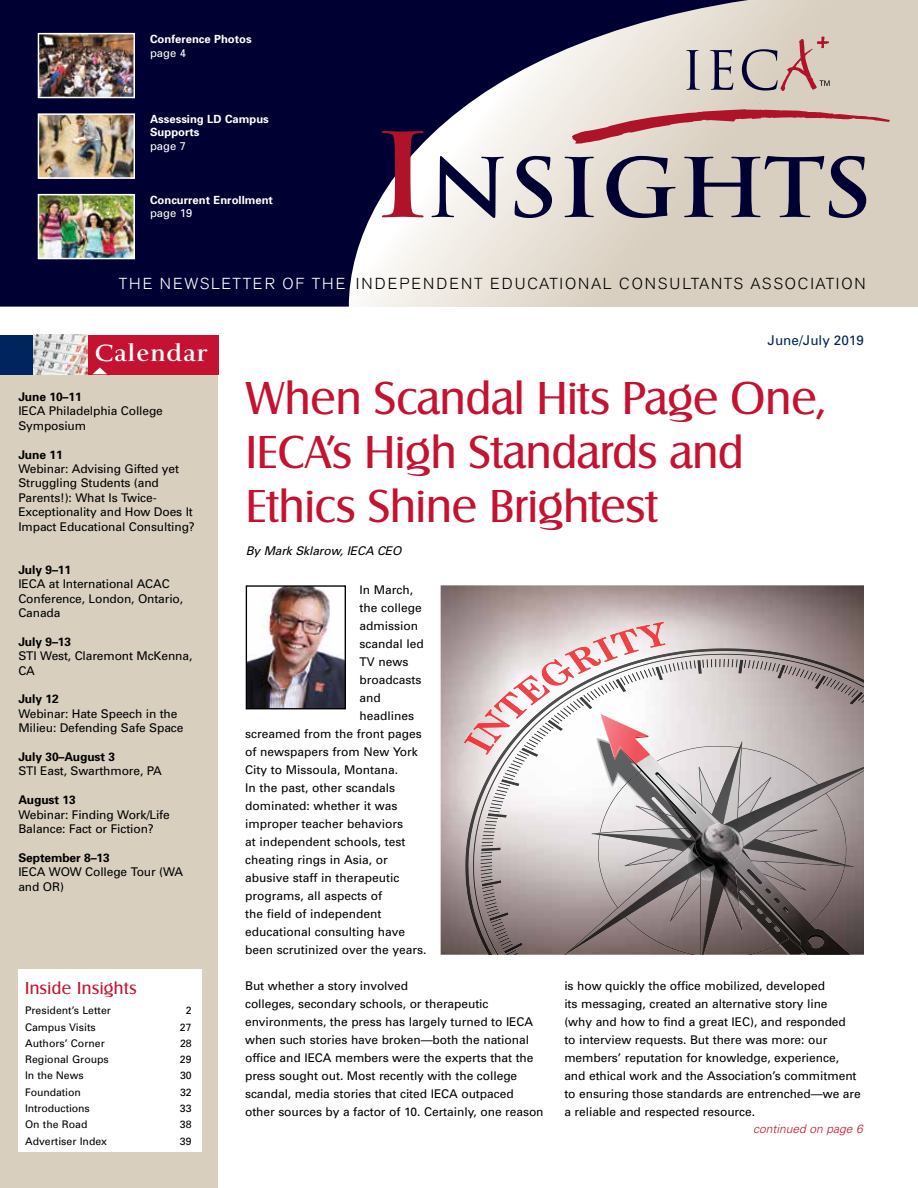
<style>
.page{position:relative;width:918px;height:1188px;background:#fff}
.page>*{position:absolute;margin:0;border:0;box-sizing:border-box;transform-origin:0 0}
.t1{font:700 89.25px "La Gioconda OS";letter-spacing:-.01em;color:#003;scale:1.1 1}
.t2{font:48px/54px "Salzburg RR";color:#c41230}
.t3{font:700 24.3px "La Gioconda OS";color:#fff;scale:1.1 1}
.t4{font:18px "Salzburg RR";letter-spacing:.025em;color:#c41230}
.t5{font:300 15.9px "Akzidenz Grotesk BE";letter-spacing:.12em;color:#000}
.t6{font:13.5px "Univers";color:#00245d}
.t7{font:12px/18px "Univers";letter-spacing:-.005em;color:#000}
.t8{font:700 12px "Univers";letter-spacing:-.01em;color:#000}
.t9{font:italic 12px "Univers";letter-spacing:-.01em;color:#000}
.t10{font:italic 300 12px "Univers";color:#c41230}
.t11{font:700 11.25px/13.5px "Univers";color:#fff}
.t12{font:11.25px "Univers";color:#fff}
.t13{font:10.5px "Univers";color:#000}
.s1{font-size:127.5px;color:#ae132a}
.s2{color:#fff}
</style>
<div class="page">
<svg style="left:0;top:0;width:918px;height:307px;background:#757184"></svg>
<svg style="left:686px;top:50px;width:14px;height:40px"></svg>
<svg style="left:710px;top:50px;width:23px;height:40px"></svg>
<svg style="left:742px;top:37px;width:88px;height:54px;background:#c6b0a9"></svg>
<svg style="left:572px;top:109px;width:318px;height:35px;background:#d2a7a3"></svg>
<img style="left:41px;top:116px;width:91px;height:60px">
<div style="left:38px;top:113px;width:97px;height:66px;border:2px solid #fff"></div>
<img style="left:41px;top:197px;width:91px;height:59px">
<div style="left:38px;top:194px;width:97px;height:65px;border:2px solid #fff"></div>
<img style="left:41px;top:36px;width:91px;height:59px">
<div style="left:38px;top:33px;width:97px;height:65px;border:2px solid #fff"></div>
<div style="left:0;top:339px;width:218px;height:849px;background:#d8cfbf"></div>
<div style="left:18px;top:969px;width:184px;height:183px;background:#fff"></div>
<div style="left:87px;top:335px;width:132px;height:39px;background:#c41230"></div>
<div style="left:0;top:335px;width:34px;height:39px;background:#00245d"></div>
<svg style="left:93px;top:367px;width:14px;height:7px"></svg>
<img style="left:34px;top:335px;width:53px;height:39px">
<img style="left:248px;top:587px;width:96px;height:120px">
<div style="left:246px;top:585px;width:100px;height:124px;border:1px solid #000"></div>
<img style="left:441px;top:585px;width:423px;height:370px">
<svg style="left:464px;top:622px;width:400px;height:333px"></svg>
<img style="left:625px;top:744px;width:226px;height:211px">
<img style="left:601px;top:714px;width:49px;height:50px">
<img style="left:696px;top:824px;width:47px;height:108px">
<p class="t11" style="left:150px;top:32px;width:103px">Conference Photos</p>
<p class="t12" style="left:150px;top:46px;width:37px">page 4</p>
<p class="t11" style="left:150px;top:112px;width:120px">Assessing LD Campus<br>Supports</p>
<p class="t12" style="left:150px;top:139px;width:37px">page 7</p>
<p class="t11" style="left:150px;top:192px;width:124px">Concurrent Enrollment</p>
<p class="t12" style="left:150px;top:206px;width:44px">page 19</p>
<h1 class="t1" style="left:372px;top:135px;width:457px"><span class="s1">I</span>NSIGHTS</h1>
<h3 class="t5" style="left:119px;top:275px;width:748px"><span class="s2">THE NEWSLETTER OF THE</span> INDEPENDENT EDUCATIONAL CONSULTANTS ASSOCIATION</h3>
<h3 class="t3" style="left:94px;top:339px;width:105px">Calendar</h3>
<p class="t8" style="left:18px;top:389px;width:65px">June 10–11</p>
<p class="t7" style="left:18px;top:404px;width:146px;line-height:14.4px">IECA Philadelphia College<br>Symposium</p>
<p class="t8" style="left:18px;top:447px;width:46px">June 11</p>
<p class="t7" style="left:18px;top:461px;width:178px;line-height:14.4px">Webinar: Advising Gifted yet<br>Struggling Students (and<br>Parents!): What Is Twice-<br>Exceptionality and How Does It<br>Impact Educational Consulting?</p>
<p class="t8" style="left:18px;top:562px;width:54px">July 9–11</p>
<p class="t7" style="left:18px;top:577px;width:166px;line-height:14.4px">IECA at International ACAC<br>Conference, London, Ontario,<br>Canada</p>
<p class="t8" style="left:18px;top:634px;width:54px">July 9–13</p>
<p class="t7" style="left:18px;top:649px;width:176px;line-height:14.4px">STI West, Claremont McKenna,<br>CA</p>
<p class="t8" style="left:18px;top:691px;width:42px">July 12</p>
<p class="t7" style="left:18px;top:706px;width:167px;line-height:14.4px">Webinar: Hate Speech in the<br>Milieu: Defending Safe Space</p>
<p class="t8" style="left:18px;top:749px;width:98px">July 30–August 3</p>
<p class="t7" style="left:18px;top:762px;width:145px">STI East, Swarthmore, PA</p>
<p class="t8" style="left:18px;top:792px;width:59px">August 13</p>
<p class="t7" style="left:18px;top:807px;width:153px;line-height:14.4px">Webinar: Finding Work/Life<br>Balance: Fact or Fiction?</p>
<p class="t8" style="left:18px;top:850px;width:93px">September 8–13</p>
<p class="t7" style="left:18px;top:865px;width:166px;line-height:14.4px">IECA WOW College Tour (WA and OR)</p>
<h3 class="t4" style="left:25px;top:978px;width:113px">Inside Insights</h3>
<p class="t13" style="left:25px;top:1004px;width:87px">President’s Letter</p>
<p class="t13" style="left:186px;top:1004px;width:7px">2</p>
<p class="t13" style="left:25px;top:1020px;width:72px">Campus Visits</p>
<p class="t13" style="left:180px;top:1020px;width:13px">27</p>
<p class="t13" style="left:25px;top:1037px;width:81px">Authors’ Corner</p>
<p class="t13" style="left:180px;top:1037px;width:13px">28</p>
<p class="t13" style="left:25px;top:1053px;width:85px">Regional Groups</p>
<p class="t13" style="left:180px;top:1053px;width:13px">29</p>
<p class="t13" style="left:25px;top:1069px;width:60px">In the News</p>
<p class="t13" style="left:180px;top:1069px;width:13px">30</p>
<p class="t13" style="left:25px;top:1086px;width:57px">Foundation</p>
<p class="t13" style="left:180px;top:1086px;width:13px">32</p>
<p class="t13" style="left:25px;top:1102px;width:66px">Introductions</p>
<p class="t13" style="left:180px;top:1102px;width:13px">33</p>
<p class="t13" style="left:25px;top:1118px;width:64px">On the Road</p>
<p class="t13" style="left:180px;top:1118px;width:13px">38</p>
<p class="t13" style="left:25px;top:1134px;width:83px">Advertiser Index</p>
<p class="t13" style="left:180px;top:1134px;width:13px">39</p>
<p class="t6" style="left:768px;top:332px;width:98px">June/July 2019</p>
<h2 class="t2" style="left:246px;top:373px;width:582px">When Scandal Hits Page One,<br>IECA’s High Standards and<br>Ethics Shine Brightest</h2>
<p class="t9" style="left:246px;top:543px;width:157px">By Mark Sklarow, IECA CEO</p>
<p class="t7" style="left:359px;top:581px;width:55px">In March,</p>
<p class="t7" style="left:359px;top:599px;width:64px">the college</p>
<p class="t7" style="left:359px;top:617px;width:60px">admission</p>
<p class="t7" style="left:359px;top:635px;width:66px">scandal led</p>
<p class="t7" style="left:359px;top:653px;width:51px">TV news</p>
<p class="t7" style="left:359px;top:671px;width:64px">broadcasts</p>
<p class="t7" style="left:359px;top:689px;width:23px">and</p>
<p class="t7" style="left:359px;top:707px;width:56px">headlines</p>
<p class="t7" style="left:245px;top:725px;width:178px">screamed from the front pages</p>
<p class="t7" style="left:245px;top:743px;width:174px">of newspapers from New York</p>
<p class="t7" style="left:245px;top:761px;width:155px">City to Missoula, Montana.</p>
<p class="t7" style="left:245px;top:779px;width:152px">In the past, other scandals</p>
<p class="t7" style="left:245px;top:797px;width:154px">dominated: whether it was</p>
<p class="t7" style="left:245px;top:815px;width:160px">improper teacher behaviors</p>
<p class="t7" style="left:245px;top:833px;width:162px">at independent schools, test</p>
<p class="t7" style="left:245px;top:851px;width:144px">cheating rings in Asia, or</p>
<p class="t7" style="left:245px;top:869px;width:156px">abusive staff in therapeutic</p>
<p class="t7" style="left:245px;top:887px;width:139px">programs, all aspects of</p>
<p class="t7" style="left:245px;top:905px;width:138px">the field of independent</p>
<p class="t7" style="left:245px;top:923px;width:162px">educational consulting have</p>
<p class="t7" style="left:245px;top:941px;width:183px">been scrutinized over the years.</p>
<p class="t7" style="left:245px;top:977px;width:300px">But whether a story involved<br>colleges, secondary schools, or therapeutic environments, the press has largely turned to IECA when such stories have broken—both the national office and IECA members were the experts that the press sought out. Most recently with the college scandal, media stories that cited IECA outpaced other sources by a factor of 10. Certainly, one reason</p>
<p class="t7" style="left:564px;top:977px;width:298px">is how quickly the office mobilized, developed<br>its messaging, created an alternative story line<br>(why and how to find a great IEC), and responded<br>to interview requests. But there was more: our members’ reputation for knowledge, experience, and ethical work and the Association’s commitment to ensuring those standards are entrenched—we are a reliable and respected resource.</p>
<p class="t10" style="left:753px;top:1122px;width:111px">continued on page 6</p>
</div>
